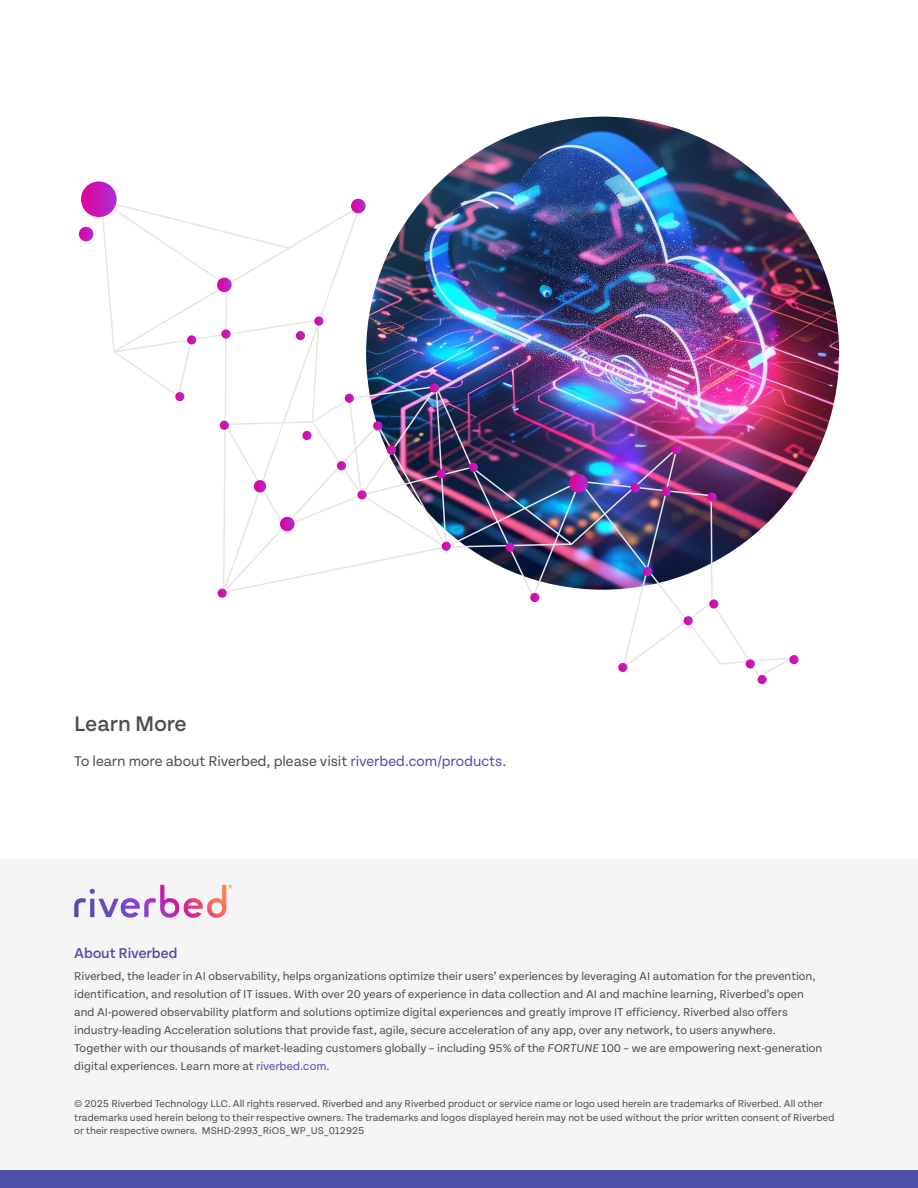
<style>
.page{position:relative;width:918px;height:1188px;background:#fff}
.page>*{position:absolute;margin:0;border:0;box-sizing:border-box;transform-origin:0 0}
.t1{font:500 22.5px "Tenon";color:#4d4d4f}
.t2{font:15px "Tenon";color:#4d4d4f}
.t3{font:500 15px "Tenon";letter-spacing:-.005em;color:#4e4fa9}
.t4{font:12px/18px "Tenon";color:#4d4d4f}
.t5{font:10.5px/13.5px "Tenon";color:#4d4d4f}
.s1{color:#4e4fa9}
.s2{font-style:italic}
</style>
<div class="page">
<div style="left:0;top:860px;width:918px;height:328px;background:#f5f5f5"></div>
<svg style="left:74px;top:885px;width:158px;height:33px"></svg>
<div style="left:0;top:1170px;width:918px;height:18px;background:#4e4fa9"></div>
<img style="left:366px;top:117px;width:473px;height:473px;border-radius:237px">
<img style="left:99px;top:199px;width:696px;height:476px">
<svg style="left:81px;top:181px;width:36px;height:36px"></svg>
<svg style="left:79px;top:227px;width:14px;height:14px"></svg>
<svg style="left:217px;top:278px;width:15px;height:14px"></svg>
<svg style="left:254px;top:480px;width:12px;height:12px"></svg>
<svg style="left:221px;top:329px;width:10px;height:10px"></svg>
<svg style="left:302px;top:431px;width:10px;height:9px"></svg>
<svg style="left:345px;top:394px;width:9px;height:9px"></svg>
<svg style="left:218px;top:589px;width:9px;height:9px"></svg>
<svg style="left:631px;top:483px;width:9px;height:9px"></svg>
<svg style="left:707px;top:492px;width:10px;height:10px"></svg>
<svg style="left:662px;top:487px;width:9px;height:9px"></svg>
<svg style="left:643px;top:567px;width:9px;height:9px"></svg>
<svg style="left:684px;top:616px;width:9px;height:9px"></svg>
<svg style="left:789px;top:655px;width:10px;height:9px"></svg>
<svg style="left:709px;top:599px;width:9px;height:10px"></svg>
<svg style="left:746px;top:659px;width:9px;height:10px"></svg>
<svg style="left:758px;top:675px;width:9px;height:9px"></svg>
<svg style="left:672px;top:445px;width:9px;height:9px"></svg>
<svg style="left:357px;top:490px;width:10px;height:10px"></svg>
<svg style="left:337px;top:461px;width:9px;height:9px"></svg>
<svg style="left:442px;top:542px;width:9px;height:9px"></svg>
<svg style="left:469px;top:463px;width:9px;height:9px"></svg>
<svg style="left:530px;top:593px;width:9px;height:9px"></svg>
<svg style="left:618px;top:663px;width:9px;height:9px"></svg>
<svg style="left:373px;top:421px;width:9px;height:9px"></svg>
<svg style="left:387px;top:446px;width:9px;height:9px"></svg>
<svg style="left:296px;top:331px;width:9px;height:9px"></svg>
<svg style="left:314px;top:316px;width:9px;height:10px"></svg>
<svg style="left:175px;top:392px;width:9px;height:9px"></svg>
<svg style="left:187px;top:335px;width:9px;height:10px"></svg>
<svg style="left:437px;top:469px;width:9px;height:9px"></svg>
<svg style="left:220px;top:421px;width:9px;height:9px"></svg>
<svg style="left:505px;top:543px;width:10px;height:9px"></svg>
<svg style="left:430px;top:383px;width:9px;height:10px"></svg>
<svg style="left:351px;top:199px;width:15px;height:14px"></svg>
<svg style="left:569px;top:474px;width:19px;height:19px"></svg>
<svg style="left:280px;top:517px;width:15px;height:14px"></svg>
<h1 class="t1" style="left:74px;top:712px;width:114px">Learn More</h1>
<p class="t2" style="left:74px;top:753px;width:434px">To learn more about Riverbed, please visit <span class="s1">riverbed.com/products</span>.</p>
<p class="t3" style="left:74px;top:945px;width:105px">About Riverbed</p>
<p class="t4" style="left:74px;top:968px;width:750px">Riverbed, the leader in AI observability, helps organizations optimize their users’ experiences by leveraging AI automation for the prevention, identification, and resolution of IT issues. With over 20 years of experience in data collection and AI and machine learning, Riverbed’s open and AI-powered observability platform and solutions optimize digital experiences and greatly improve IT efficiency. Riverbed also offers industry-leading Acceleration solutions that provide fast, agile, secure acceleration of any app, over any network, to users anywhere.<br>Together with our thousands of market-leading customers globally – including 95% of the <span class="s2">FORTUNE</span> 100 – we are empowering next-generation digital experiences. Learn more at <span class="s1">riverbed.com</span>.</p>
<p class="t5" style="left:74px;top:1097px;width:762px">© 2025 Riverbed Technology LLC. All rights reserved. Riverbed and any Riverbed product or service name or logo used herein are trademarks of Riverbed. All other trademarks used herein belong to their respective owners. The trademarks and logos displayed herein may not be used without the prior written consent of Riverbed or their respective owners. MSHD-2993_RiOS_WP_US_012925</p>
</div>
